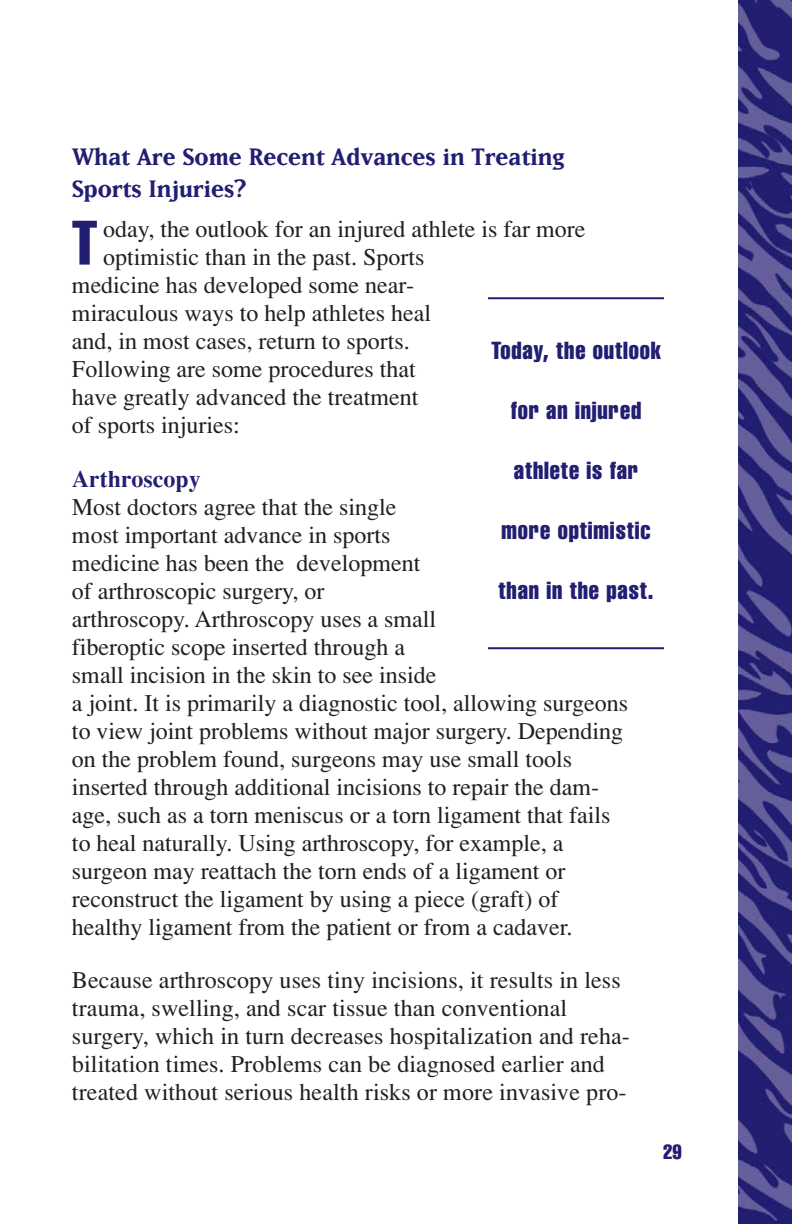
<style>
.page{position:relative;width:792px;height:1224px;background:#fff}
.page>*{position:absolute;margin:0;border:0;box-sizing:border-box;transform-origin:0 0}
.t1{font:extra-condensed 61px "Swiss 911 BT";color:#221e72}
.t2{font:700 28px/32px "Matrix";color:#221e72}
.t3{font:24px/28px "Times";color:#231f20}
.t4{font:extra-condensed 24px "Swiss 911 BT";letter-spacing:.035em;color:#221e72}
.t5{font:700 24px "Times";color:#221e72}
.t6{font:extra-condensed 20px "Swiss 911 BT";color:#221e72}
</style>
<div class="page">
<img style="left:738px;top:0;width:54px;height:1224px">
<hr style="left:488px;top:297px;width:176px;height:2px;background:#221e72">
<hr style="left:488px;top:647px;width:176px;height:2px;background:#221e72">
<p class="t2" style="left:72px;top:143px;width:494px">What Are Some Recent Advances in Treating<br>Sports Injuries?</p>
<h1 class="t1" style="left:72px;top:220px;width:27px">T</h1>
<p class="t3" style="left:103px;top:217px;width:484px">oday, the outlook for an injured athlete is far more</p>
<p class="t3" style="left:103px;top:245px;width:323px">optimistic than in the past. Sports</p>
<p class="t3" style="left:72px;top:273px;width:344px">medicine has developed some near-</p>
<p class="t3" style="left:72px;top:301px;width:361px">miraculous ways to help athletes heal</p>
<p class="t3" style="left:72px;top:329px;width:339px">and, in most cases, return to sports.</p>
<p class="t3" style="left:72px;top:357px;width:345px">Following are some procedures that</p>
<p class="t3" style="left:72px;top:385px;width:348px">have greatly advanced the treatment</p>
<p class="t3" style="left:72px;top:413px;width:169px">of sports injuries:</p>
<p class="t5" style="left:72px;top:470px;width:130px">Arthroscopy</p>
<p class="t3" style="left:72px;top:495px;width:558px">Most doctors agree that the single<br>most important advance in sports<br>medicine has been the development<br>of arthroscopic surgery, or<br>arthroscopy. Arthroscopy uses a small<br>fiberoptic scope inserted through a<br>small incision in the skin to see inside<br>a joint. It is primarily a diagnostic tool, allowing surgeons to view joint problems without major surgery. Depending on the problem found, surgeons may use small tools inserted through additional incisions to repair the dam&shy;age, such as a torn meniscus or a torn ligament that fails to heal naturally. Using arthroscopy, for example, a surgeon may reattach the torn ends of a ligament or reconstruct the ligament by using a piece (graft) of healthy ligament from the patient or from a cadaver.</p>
<p class="t3" style="left:72px;top:969px;width:559px">Because arthroscopy uses tiny incisions, it results in less trauma, swelling, and scar tissue than conventional surgery, which in turn decreases hospitalization and reha&shy;bilitation times. Problems can be diagnosed earlier and treated without serious health risks or more invasive pro-</p>
<p class="t4" style="left:491px;top:342px;width:171px">Today, the outlook</p>
<p class="t4" style="left:511px;top:402px;width:132px">for an injured</p>
<p class="t4" style="left:514px;top:462px;width:126px">athlete is far</p>
<p class="t4" style="left:501px;top:522px;width:151px">more optimistic</p>
<p class="t4" style="left:499px;top:582px;width:156px">than in the past.</p>
<p class="t6" style="left:663px;top:1145px;width:20px">29</p>
</div>
